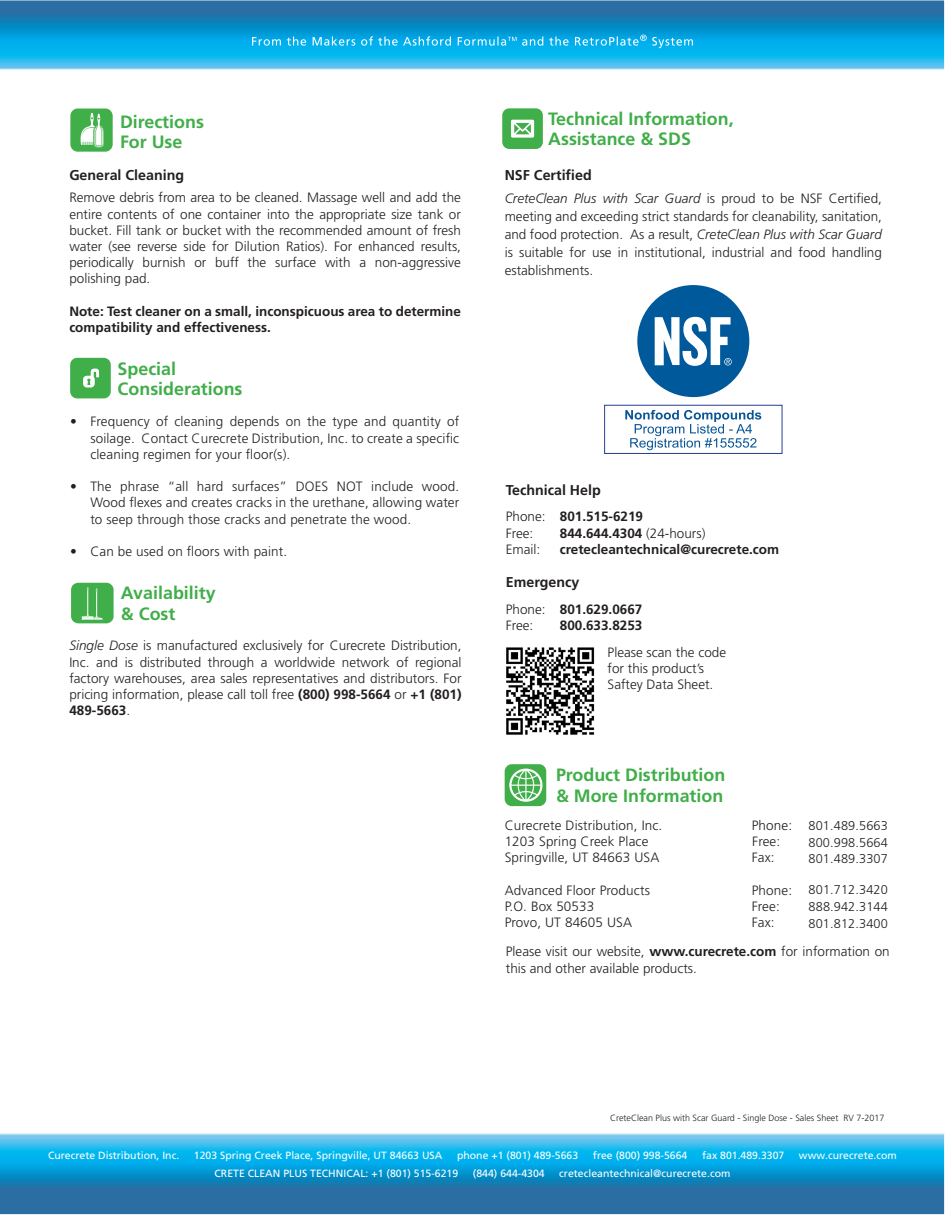
<style>
.page{position:relative;width:945px;height:1215px;background:#fff}
.page>*{position:absolute;margin:0;border:0;box-sizing:border-box;transform-origin:0 0}
.t1{font:700 17.85px/20.4px "Frutiger";color:#40ae49}
.t2{font:700 14.25px "Frutiger";color:#231f20}
.t3{font:300 13.5px/16.2px "Frutiger";color:#231f20;text-align:justify}
.t4{font:700 13.5px/16.2px "Frutiger";color:#231f20}
.t5{font:300 12.75px "Frutiger";letter-spacing:.01em;color:#231f20}
.t6{font:10.5px "Frutiger LT Pro";color:#fff}
.t7{font:300 9px "Frutiger";color:#231f20}
.s1{font-style:italic}
.s2{font-weight:700}
.s3{font-weight:300}
</style>
<div class="page">
<svg style="left:0;top:1133px;width:945px;height:82px;background:#2696ca"></svg>
<svg style="left:0;top:0;width:945px;height:70px;background:#1e99ce"></svg>
<svg style="left:252px;top:35px;width:441px;height:13px;background:#2ab8ec"></svg>
<div style="left:71px;top:583px;width:43px;height:40px;background:#40ae49;border-radius:7px"></div>
<svg style="left:81px;top:587px;width:22px;height:33px"></svg>
<svg style="left:502px;top:108px;width:41px;height:41px"></svg>
<div style="left:505px;top:764px;width:41px;height:42px;background:#40ae49;border-radius:7px"></div>
<svg style="left:509px;top:769px;width:34px;height:33px"></svg>
<img style="left:506px;top:647px;width:89px;height:88px">
<svg style="left:70px;top:358px;width:41px;height:40px;background:#58b860"></svg>
<div style="left:70px;top:109px;width:43px;height:43px;background:#40ae49;border-radius:7px"></div>
<svg style="left:80px;top:113px;width:24px;height:35px"></svg>
<svg style="left:625px;top:410px;width:136px;height:40px"></svg>
<div style="left:604px;top:405px;width:179px;height:49px;border:1px solid #253f8e"></div>
<div style="left:637px;top:285px;width:112px;height:112px;background:#00599a;border-radius:50%"></div>
<svg style="left:655px;top:317px;width:77px;height:49px"></svg>
<p class="t1" style="left:120px;top:111px;width:85px">Directions</p>
<p class="t1" style="left:120px;top:131px;width:64px">For Use</p>
<p class="t2" style="left:69px;top:167px;width:116px">General Cleaning</p>
<p class="t3" style="left:69px;top:190px;width:393px">Remove debris from area to be cleaned. Massage well and add the entire contents of one container into the appropriate size tank or bucket. Fill tank or bucket with the recommended amount of fresh water (see reverse side for Dilution Ratios). For enhanced results, periodically burnish or buff the surface with a non-aggressive polishing pad.</p>
<p class="t4" style="left:69px;top:303px;width:393px">Note: Test cleaner on a small, inconspicuous area to determine compatibility and effectiveness.</p>
<p class="t1" style="left:118px;top:358px;width:126px">Special<br>Considerations</p>
<p class="t3" style="left:90px;top:414px;width:370px;text-indent:-20px">• Frequency of cleaning depends on the type and quantity of soilage. Contact Curecrete Distribution, Inc. to create a specific cleaning regimen for your floor(s).</p>
<p class="t3" style="left:90px;top:478px;width:371px;text-indent:-20px">• The phrase “all hard surfaces” DOES NOT include wood.<br>Wood flexes and creates cracks in the urethane, allowing water to seep through those cracks and penetrate the wood.</p>
<p class="t3" style="left:70px;top:543px;width:219px">• Can be used on floors with paint.</p>
<p class="t1" style="left:121px;top:583px;width:96px">Availability &amp; Cost</p>
<p class="t3" style="left:69px;top:638px;width:394px"><span class="s1">Single Dose</span> is manufactured exclusively for Curecrete Distribution, Inc. and is distributed through a worldwide network of regional factory warehouses, area sales representatives and distributors. For pricing information, please call toll free <span class="s2">(800) 998-5664</span> or <span class="s2">+1 (801)<br>489-5663</span>.</p>
<p class="t1" style="left:548px;top:108px;width:187px">Technical Information,</p>
<p class="t1" style="left:548px;top:129px;width:144px">Assistance &amp; SDS</p>
<p class="t2" style="left:505px;top:167px;width:89px">NSF Certified</p>
<p class="t3" style="left:505px;top:189px;width:379px;line-height:18px"><span class="s1">CreteClean Plus with Scar Guard</span> is proud to be NSF Certified, meeting and exceeding strict standards for cleanability, sanitation, and food protection. As a result, <span class="s1">CreteClean Plus with Scar Guard </span>is suitable for use in institutional, industrial and food handling establishments.</p>
<p class="t2" style="left:506px;top:481px;width:97px">Technical Help</p>
<p class="t4" style="left:506px;top:508px;width:139px"><span class="s3">Phone:</span> 801.515-6219</p>
<p class="t3" style="left:506px;top:525px;width:29px">Free:</p>
<p class="t4" style="left:560px;top:525px;width:147px">844.644.4304 <span class="s3">(24-hours)</span></p>
<p class="t3" style="left:506px;top:541px;width:36px">Email:</p>
<p class="t4" style="left:560px;top:541px;width:221px">cretecleantechnical@curecrete.com</p>
<p class="t2" style="left:506px;top:574px;width:75px">Emergency</p>
<p class="t4" style="left:506px;top:601px;width:138px"><span class="s3">Phone:</span> 801.629.0667</p>
<p class="t3" style="left:506px;top:617px;width:29px">Free:</p>
<p class="t4" style="left:560px;top:617px;width:84px">800.633.8253</p>
<p class="t3" style="left:608px;top:644px;width:120px">Please scan the code for this product’s</p>
<p class="t3" style="left:608px;top:677px;width:107px">Saftey Data Sheet.</p>
<p class="t1" style="left:556px;top:765px;width:171px">Product Distribution</p>
<p class="t1" style="left:556px;top:785px;width:169px">&amp; More Information</p>
<p class="t3" style="left:505px;top:817px;width:159px">Curecrete Distribution, Inc.</p>
<p class="t3" style="left:752px;top:817px;width:42px">Phone:</p>
<p class="t3" style="left:505px;top:833px;width:145px">1203 Spring Creek Place</p>
<p class="t3" style="left:752px;top:833px;width:30px">Free:</p>
<p class="t3" style="left:505px;top:850px;width:156px">Springville, UT 84663 USA</p>
<p class="t3" style="left:752px;top:850px;width:24px">Fax:</p>
<p class="t3" style="left:505px;top:882px;width:147px">Advanced Floor Products</p>
<p class="t3" style="left:752px;top:882px;width:42px">Phone:</p>
<p class="t3" style="left:505px;top:898px;width:91px">P.O. Box 50533</p>
<p class="t3" style="left:752px;top:898px;width:30px">Free:</p>
<p class="t3" style="left:505px;top:914px;width:129px">Provo, UT 84605 USA</p>
<p class="t3" style="left:752px;top:914px;width:24px">Fax:</p>
<p class="t5" style="left:809px;top:818px;width:81px">801.489.5663</p>
<p class="t5" style="left:809px;top:835px;width:81px">800.998.5664</p>
<p class="t5" style="left:809px;top:852px;width:81px">801.489.3307</p>
<p class="t5" style="left:809px;top:883px;width:81px">801.712.3420</p>
<p class="t5" style="left:809px;top:899px;width:81px">888.942.3144</p>
<p class="t5" style="left:809px;top:916px;width:81px">801.812.3400</p>
<p class="t3" style="left:506px;top:944px;width:385px">Please visit our website, <span class="s2">www.curecrete.com</span> for information on this and other available products.</p>
<p class="t7" style="left:610px;top:1113px;width:276px">CreteClean Plus with Scar Guard - Single Dose - Sales Sheet RV 7-2017</p>
<p class="t6" style="left:48px;top:1149px;width:133px">Curecrete Distribution, Inc.</p>
<p class="t6" style="left:194px;top:1149px;width:250px">1203 Spring Creek Place, Springville, UT 84663 USA</p>
<p class="t6" style="left:457px;top:1149px;width:123px">phone +1 (801) 489-5663</p>
<p class="t6" style="left:593px;top:1149px;width:96px">free (800) 998-5664</p>
<p class="t6" style="left:702px;top:1149px;width:84px">fax 801.489.3307</p>
<p class="t6" style="left:799px;top:1149px;width:99px">www.curecrete.com</p>
<p class="t6" style="left:215px;top:1167px;width:245px">CRETE CLEAN PLUS TECHNICAL: +1 (801) 515-6219</p>
<p class="t6" style="left:473px;top:1167px;width:73px">(844) 644-4304</p>
<p class="t6" style="left:559px;top:1167px;width:173px">cretecleantechnical@curecrete.com</p>
</div>
